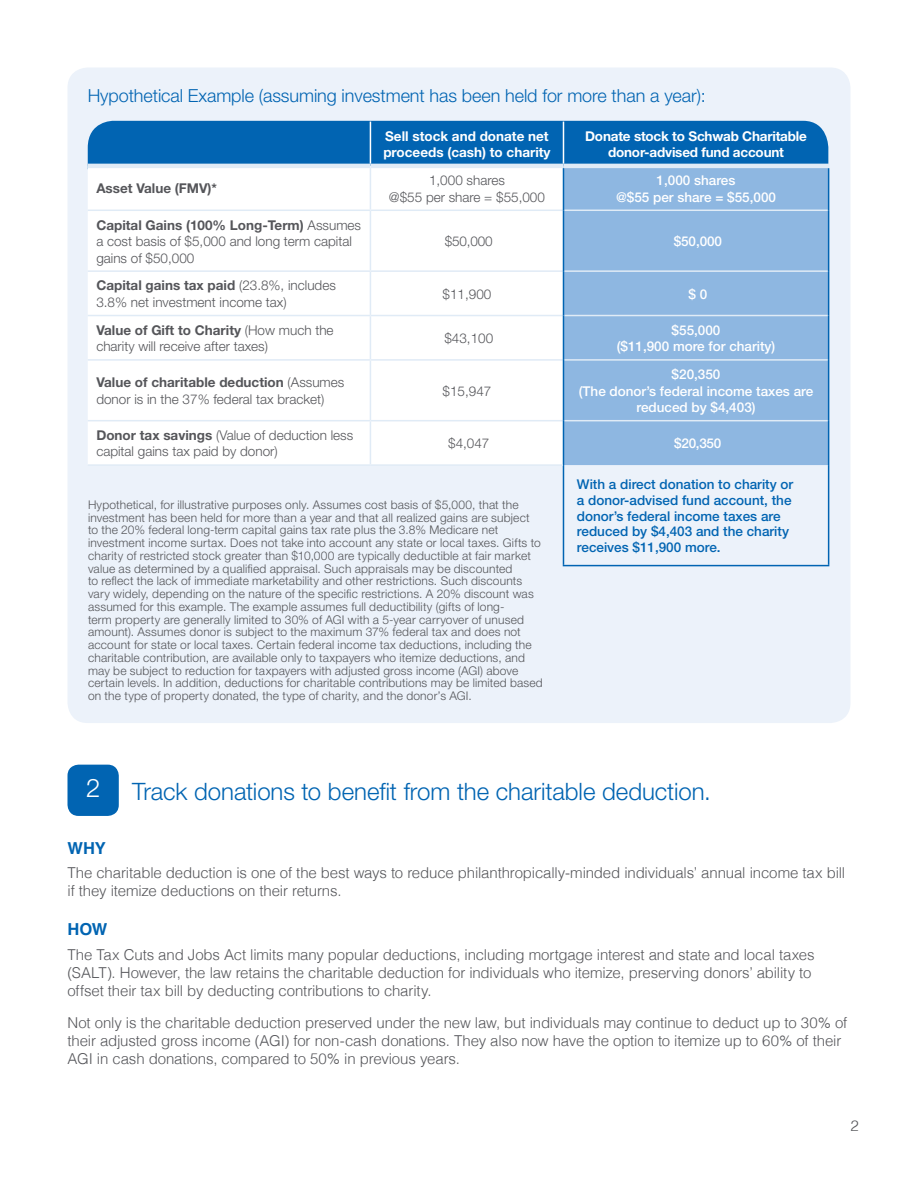
<style>
.page{position:relative;width:918px;height:1188px;background:#fff}
.page>*{position:absolute;margin:0;border:0;box-sizing:border-box;transform-origin:0 0}
.t1{font:300 25.65px "Helvetica Neue LT";color:#fff}
.Bodycopy{font:300 24px "Helvetica Neue LT";letter-spacing:-.005em;color:#0164b2}
.Body-Subheads{font:300 18px "Helvetica Neue LT";letter-spacing:-.005em;color:#0164b2}
.SUBHEADS{font:700 16.5px "Helvetica";color:#0164b2}
.Body-new{font:300 15px/18px "Helvetica";letter-spacing:-.01em;color:#55565a}
.Bodycopy-2{font:300 13.5px/16.5px "Helvetica Neue LT";color:#55565a}
.Bodycopy-3{font:500 13.5px/15.8px "Helvetica Neue LT";color:#0164b2}
.Bodycopy-4{font:500 13.5px/16.5px "Helvetica Neue LT";color:#fff;text-align:center}
.Bodycopy-5{font:700 13.5px/16.5px "Helvetica Neue LT";letter-spacing:-.015em;color:#fff}
.Bodycopy-6{font:700 13.5px "Helvetica Neue LT";color:#55565a}
.Body-new-2{font:300 12px/12.8px "Helvetica Neue LT";letter-spacing:.015em;color:#55565a}
.s1{font-weight:700}
</style>
<div class="page">
<div style="left:68px;top:67px;width:782px;height:656px;background:#ecf2fa;border-radius:20px"></div>
<div style="left:88px;top:121px;width:740px;height:43px;background:#0164b2"></div>
<div style="left:88px;top:168px;width:475px;height:296px;background:#fff"></div>
<div style="left:564px;top:168px;width:264px;height:297px;background:#8eb7e1"></div>
<div style="left:563px;top:360px;width:266px;height:61px;background:#8eb7e1"></div>
<hr style="left:370px;top:122px;width:1px;height:42px;background:#fff">
<hr style="left:563px;top:122px;width:1px;height:42px;background:#fff">
<hr style="left:88px;top:164px;width:282px;height:4px;background:#e0ebf6">
<hr style="left:370px;top:164px;width:193px;height:4px;background:#e0ebf6">
<hr style="left:370px;top:168px;width:1px;height:42px;background:#e0ebf6">
<hr style="left:88px;top:210px;width:282px;height:1px;background:#e0ebf6">
<hr style="left:370px;top:210px;width:193px;height:1px;background:#e0ebf6">
<hr style="left:370px;top:211px;width:1px;height:59px;background:#e0ebf6">
<hr style="left:564px;top:210px;width:264px;height:1px;background:#e0ebf6">
<hr style="left:88px;top:270px;width:282px;height:2px;background:#e0ebf6">
<hr style="left:370px;top:270px;width:193px;height:2px;background:#e0ebf6">
<hr style="left:370px;top:272px;width:1px;height:43px;background:#e0ebf6">
<hr style="left:564px;top:270px;width:264px;height:2px;background:#e0ebf6">
<hr style="left:88px;top:315px;width:282px;height:1px;background:#e0ebf6">
<hr style="left:370px;top:315px;width:193px;height:1px;background:#e0ebf6">
<hr style="left:370px;top:316px;width:1px;height:43px;background:#e0ebf6">
<hr style="left:564px;top:315px;width:264px;height:1px;background:#e0ebf6">
<hr style="left:370px;top:361px;width:1px;height:59px;background:#e0ebf6">
<hr style="left:370px;top:421px;width:1px;height:43px;background:#e0ebf6">
<hr style="left:88px;top:420px;width:282px;height:1px;background:#e0ebf6">
<hr style="left:370px;top:420px;width:193px;height:1px;background:#e0ebf6">
<hr style="left:564px;top:420px;width:264px;height:1px;background:#e0ebf6">
<hr style="left:88px;top:359px;width:282px;height:2px;background:#e0ebf6">
<hr style="left:370px;top:359px;width:193px;height:2px;background:#e0ebf6">
<hr style="left:564px;top:359px;width:264px;height:2px;background:#e0ebf6">
<hr style="left:563px;top:168px;width:1px;height:42px;background:#0164b2">
<hr style="left:828px;top:168px;width:1px;height:42px;background:#0164b2">
<hr style="left:563px;top:210px;width:1px;height:61px;background:#0164b2">
<hr style="left:828px;top:210px;width:1px;height:61px;background:#0164b2">
<hr style="left:563px;top:271px;width:1px;height:45px;background:#0164b2">
<hr style="left:828px;top:271px;width:1px;height:45px;background:#0164b2">
<hr style="left:563px;top:316px;width:1px;height:44px;background:#0164b2">
<hr style="left:828px;top:316px;width:1px;height:44px;background:#0164b2">
<hr style="left:563px;top:360px;width:1px;height:61px;background:#0164b2">
<hr style="left:828px;top:360px;width:1px;height:61px;background:#0164b2">
<hr style="left:563px;top:421px;width:1px;height:44px;background:#0164b2">
<hr style="left:828px;top:421px;width:1px;height:44px;background:#0164b2">
<hr style="left:563px;top:465px;width:1px;height:100px;background:#0164b2">
<hr style="left:828px;top:465px;width:1px;height:100px;background:#0164b2">
<hr style="left:563px;top:565px;width:266px;height:1px;background:#0164b2">
<hr style="left:563px;top:164px;width:266px;height:4px;background:#e0ebf6">
<hr style="left:88px;top:464px;width:282px;height:2px;background:#e0ebf6">
<hr style="left:370px;top:464px;width:193px;height:2px;background:#e0ebf6">
<div style="left:68px;top:765px;width:51px;height:51px;background:#0164b2;border-radius:11px"></div>
<p class="Body-Subheads" style="left:88px;top:84px;width:620px">Hypothetical Example (assuming investment has been held for more than a year):</p>
<p class="Bodycopy-6" style="left:96px;top:180px;width:122px">Asset Value (FMV)*</p>
<p class="Bodycopy-2" style="left:96px;top:216px;width:266px"><span class="s1">Capital Gains (100% Long-Term)</span> Assumes a cost basis of $5,000 and long term capital gains of $50,000</p>
<p class="Bodycopy-5" style="left:383px;top:127px;width:169px">Sell stock and donate net proceeds (cash) to charity</p>
<p class="Bodycopy-5" style="left:585px;top:127px;width:223px;text-align:center">Donate stock to Schwab Charitable donor-advised fund account</p>
<p class="Bodycopy-2" style="left:429px;top:172px;width:77px">1,000 shares</p>
<p class="Bodycopy-2" style="left:389px;top:188px;width:157px">@$55 per share = $55,000</p>
<p class="Bodycopy-4" style="left:657px;top:172px;width:80px">1,000 shares</p>
<p class="Bodycopy-4" style="left:616px;top:188px;width:162px">@$55 per share = $55,000</p>
<p class="Bodycopy-2" style="left:445px;top:233px;width:49px">$50,000</p>
<p class="Bodycopy-4" style="left:674px;top:233px;width:50px">$50,000</p>
<p class="Bodycopy-2" style="left:96px;top:277px;width:241px"><span class="s1">Capital gains tax paid</span> (23.8%, includes<br>3.8% net investment income tax)</p>
<p class="Bodycopy-2" style="left:443px;top:285px;width:50px">$11,900</p>
<p class="Bodycopy-4" style="left:689px;top:285px;width:20px">$ 0</p>
<p class="Bodycopy-2" style="left:96px;top:321px;width:239px"><span class="s1">Value of Gift to Charity</span> (How much the charity will receive after taxes)</p>
<p class="Bodycopy-2" style="left:444px;top:330px;width:50px">$43,100</p>
<p class="Bodycopy-4" style="left:672px;top:322px;width:50px">$55,000</p>
<p class="Bodycopy-4" style="left:617px;top:338px;width:160px">($11,900 more for charity)</p>
<p class="Bodycopy-2" style="left:96px;top:374px;width:249px"><span class="s1">Value of charitable deduction</span> (Assumes donor is in the 37% federal tax bracket)</p>
<p class="Bodycopy-2" style="left:443px;top:382px;width:50px">$15,947</p>
<p class="Bodycopy-4" style="left:672px;top:366px;width:50px">$20,350</p>
<p class="Bodycopy-4" style="left:579px;top:382px;width:236px">(The donor’s federal income taxes are reduced by $4,403)</p>
<p class="Bodycopy-2" style="left:96px;top:427px;width:258px"><span class="s1">Donor tax savings</span> (Value of deduction less capital gains tax paid by donor)</p>
<p class="Bodycopy-2" style="left:448px;top:435px;width:43px">$4,047</p>
<p class="Bodycopy-4" style="left:674px;top:435px;width:49px">$20,350</p>
<p class="Bodycopy-3" style="left:577px;top:476px;width:218px">With a direct donation to charity or a donor-advised fund account, the donor’s federal income taxes are reduced by $4,403 and the charity receives $11,900 more.</p>
<p class="Body-new-2" style="left:88px;top:498px;width:456px">Hypothetical, for illustrative purposes only. Assumes cost basis of $5,000, that the investment has been held for more than a year and that all realized gains are subject<br>to the 20% federal long-term capital gains tax rate plus the 3.8% Medicare net investment income surtax. Does not take into account any state or local taxes. Gifts to charity of restricted stock greater than $10,000 are typically deductible at fair market value as determined by a qualified appraisal. Such appraisals may be discounted<br>to reflect the lack of immediate marketability and other restrictions. Such discounts vary widely, depending on the nature of the specific restrictions. A 20% discount was assumed for this example. The example assumes full deductibility (gifts of long-<br>term property are generally limited to 30% of AGI with a 5-year carryover of unused amount). Assumes donor is subject to the maximum 37% federal tax and does not account for state or local taxes. Certain federal income tax deductions, including the charitable contribution, are available only to taxpayers who itemize deductions, and may be subject to reduction for taxpayers with adjusted gross income (AGI) above certain levels. In addition, deductions for charitable contributions may be limited based on the type of property donated, the type of charity, and the donor’s AGI.</p>
<p class="t1" style="left:86px;top:773px;width:16px">2</p>
<p class="Bodycopy" style="left:132px;top:777px;width:580px">Track donations to benefit from the charitable deduction.</p>
<p class="SUBHEADS" style="left:68px;top:835px;width:40px">WHY</p>
<p class="Body-new" style="left:68px;top:863px;width:779px">The charitable deduction is one of the best ways to reduce philanthropically-minded individuals’ annual income tax bill if they itemize deductions on their returns.</p>
<p class="SUBHEADS" style="left:68px;top:916px;width:42px">HOW</p>
<p class="Body-new" style="left:68px;top:945px;width:749px">The Tax Cuts and Jobs Act limits many popular deductions, including mortgage interest and state and local taxes (SALT). However, the law retains the charitable deduction for individuals who itemize, preserving donors’ ability to offset their tax bill by deducting contributions to charity.</p>
<p class="Body-new" style="left:68px;top:1012px;width:781px">Not only is the charitable deduction preserved under the new law, but individuals may continue to deduct up to 30% of their adjusted gross income (AGI) for non-cash donations. They also now have the option to itemize up to 60% of their<br>AGI in cash donations, compared to 50% in previous years.</p>
<p class="Body-new" style="left:850px;top:1116px;width:10px">2</p>
</div>
